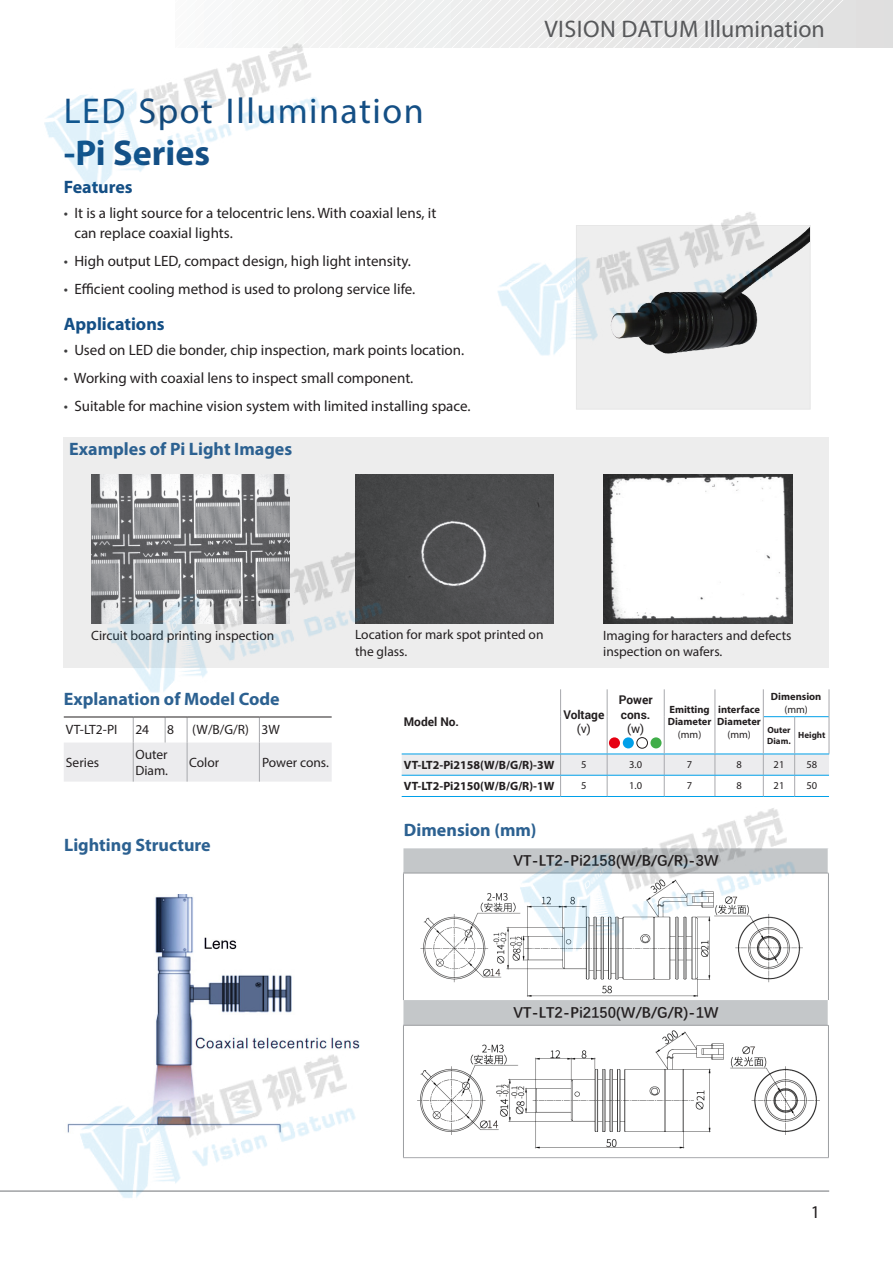
<style>
.page{position:relative;width:893px;height:1263px;background:#fff}
.page>*{position:absolute;margin:0;border:0;box-sizing:border-box;transform-origin:0 0}
.t1{font:36px/42.5px "Myriad Pro";letter-spacing:.04em;color:#144f85}
.t2{font:24px "Myriad Pro";color:#57585a}
.t3{font:700 18px "Myriad Pro";color:#2c6191}
.t4{font:700 18px "Myriad Pro";color:#144f85}
.t5{font:18px "Myriad Pro";color:#231f20}
.t6{font:15px/19.5px "Myriad Pro";color:#231f20}
.t7{font:700 15px "Deng Xian";color:#231f20}
.t8{font:13.5px/16.2px "Myriad Pro";color:#231f20}
.t9{font:700 12px "Myriad Pro";color:#231f20}
.t10{font:700 12px/14.4px "Roboto";color:#231f20}
.t11{font:12px "Roboto";color:#231f20}
.t12{font:700 10.5px "Myriad Pro";color:#231f20}
.t13{font:10.5px "Myriad Pro";color:#231f20}
.t14{font:700 9px "Myriad Pro";color:#231f20}
.s1{font-weight:700}
.s2{color:#3e3e3f}
</style>
<div class="page">
<img style="left:0;top:0;width:893px;height:1198px">
<p class="t1" style="left:64px;top:89px;width:361px">LED Spot Illumination <span class="s1">-Pi Series</span></p>
<p class="t4" style="left:64px;top:175px;width:70px">Features</p>
<p class="t6" style="left:74px;top:203px;width:363px;text-indent:-11px"><span class="s2">•</span> It is a light source for a telocentric lens. With coaxial lens, it can replace coaxial lights.</p>
<p class="t6" style="left:64px;top:251px;width:349px"><span class="s2">•</span> High output LED, compact design, high light intensity.</p>
<p class="t6" style="left:64px;top:279px;width:353px"><span class="s2">•</span> Efficient cooling method is used to prolong service life.</p>
<p class="t4" style="left:64px;top:312px;width:102px">Applications</p>
<p class="t6" style="left:64px;top:340px;width:402px"><span class="s2">•</span> Used on LED die bonder, chip inspection, mark points location.</p>
<p class="t6" style="left:64px;top:368px;width:351px"><span class="s2">•</span> Working with coaxial lens to inspect small component.</p>
<p class="t6" style="left:64px;top:396px;width:408px"><span class="s2">•</span> Suitable for machine vision system with limited installing space.</p>
<p class="t3" style="left:69px;top:437px;width:224px">Examples of Pi Light Images</p>
<h2 class="t2" style="left:544px;top:14px;width:282px">VISION DATUM Illumination</h2>
<p class="t8" style="left:91px;top:627px;width:185px">Circuit board printing inspection</p>
<p class="t8" style="left:355px;top:626px;width:190px">Location for mark spot printed on the glass.</p>
<p class="t8" style="left:603px;top:627px;width:190px">Imaging for haracters and defects inspection on wafers.</p>
<p class="t3" style="left:64px;top:687px;width:217px">Explanation of Model Code</p>
<p class="t8" style="left:66px;top:721px;width:53px">VT-LT2-PI</p>
<p class="t8" style="left:135px;top:721px;width:15px">24</p>
<p class="t8" style="left:167px;top:721px;width:8px">8</p>
<p class="t8" style="left:192px;top:721px;width:58px">(W/B/G/R)</p>
<p class="t8" style="left:261px;top:721px;width:20px">3W</p>
<p class="t8" style="left:66px;top:754px;width:35px">Series</p>
<p class="t8" style="left:135px;top:746px;width:34px">Outer<br>Diam.</p>
<p class="t8" style="left:189px;top:754px;width:32px">Color</p>
<p class="t8" style="left:262px;top:754px;width:68px">Power cons.</p>
<p class="t3" style="left:64px;top:833px;width:148px">Lighting Structure</p>
<p class="t10" style="left:404px;top:714px;width:57px">Model No.</p>
<p class="t10" style="left:563px;top:707px;width:43px">Voltage</p>
<p class="t11" style="left:577px;top:720px;width:16px">(v)</p>
<p class="t10" style="left:619px;top:692px;width:35px">Power cons.</p>
<p class="t11" style="left:627px;top:720px;width:19px">(w)</p>
<p class="t12" style="left:771px;top:690px;width:52px">Dimension</p>
<p class="t13" style="left:784px;top:703px;width:25px">(mm)</p>
<p class="t14" style="left:767px;top:724px;width:25px">Outer</p>
<p class="t14" style="left:767px;top:735px;width:25px">Diam.</p>
<p class="t12" style="left:718px;top:702px;width:43px">interface</p>
<p class="t12" style="left:717px;top:715px;width:45px">Diameter</p>
<p class="t13" style="left:727px;top:728px;width:25px">(mm)</p>
<p class="t12" style="left:669px;top:702px;width:42px">Emitting</p>
<p class="t12" style="left:668px;top:715px;width:45px">Diameter</p>
<p class="t13" style="left:678px;top:728px;width:25px">(mm)</p>
<p class="t14" style="left:798px;top:729px;width:29px">Height</p>
<p class="t9" style="left:404px;top:757px;width:152px">VT-LT2-Pi2158(W/B/G/R)-3W</p>
<p class="t13" style="left:581px;top:758px;width:7px">5</p>
<p class="t13" style="left:629px;top:758px;width:14px">3.0</p>
<p class="t13" style="left:687px;top:758px;width:7px">7</p>
<p class="t13" style="left:736px;top:758px;width:7px">8</p>
<p class="t13" style="left:774px;top:758px;width:12px">21</p>
<p class="t13" style="left:806px;top:758px;width:12px">58</p>
<p class="t9" style="left:404px;top:778px;width:152px">VT-LT2-Pi2150(W/B/G/R)-1W</p>
<p class="t13" style="left:581px;top:779px;width:7px">5</p>
<p class="t13" style="left:629px;top:779px;width:14px">1.0</p>
<p class="t13" style="left:687px;top:779px;width:7px">7</p>
<p class="t13" style="left:736px;top:779px;width:7px">8</p>
<p class="t13" style="left:774px;top:779px;width:12px">21</p>
<p class="t13" style="left:806px;top:779px;width:12px">50</p>
<p class="t3" style="left:404px;top:818px;width:134px">Dimension (mm)</p>
<p class="t7" style="left:513px;top:851px;width:207px">VT-LT2-Pi2158(W/B/G/R)-3W</p>
<p class="t7" style="left:513px;top:1002px;width:207px">VT-LT2-Pi2150(W/B/G/R)-1W</p>
<p class="t5" style="left:811px;top:1200px;width:11px">1</p>
</div>
